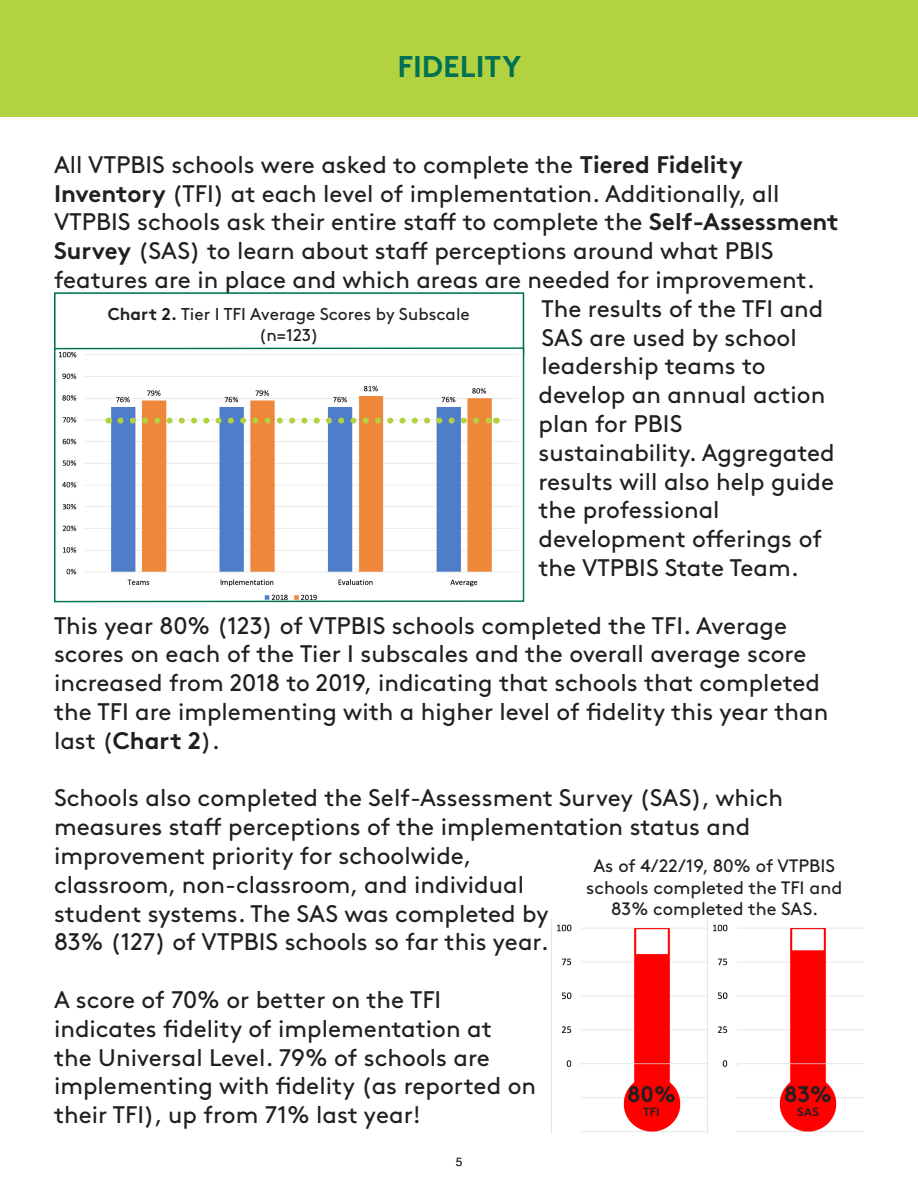
<style>
.page{position:relative;width:918px;height:1188px;background:#fff}
.page>*{position:absolute;margin:0;border:0;box-sizing:border-box;transform-origin:0 0}
.t1{font:700 30px "Brown Pro";color:#007155}
.t2{font:24px/28.8px "Brown Pro";color:#231f20}
.t3{font:700 22.5px "Brown Pro";color:#231f20}
.t4{font:18px/21.6px "Brown Pro";color:#231f20;text-align:center}
.t5{font:17.1px/20.5px "Brown Pro";color:#231f20;text-align:center}
.t6{font:700 12px "Brown Pro";color:#231f20}
.t7{font:12px "Helvetica";color:#000}
.s1{font-weight:700}
</style>
<div class="page">
<div style="left:0;top:0;width:918px;height:117px;background:#b2d23f"></div>
<div style="left:54px;top:292px;width:470px;height:64px;border:2px solid #007155"></div>
<svg style="left:54px;top:347px;width:471px;height:256px"></svg>
<svg style="left:120px;top:418px;width:370px;height:6px"></svg>
<img style="left:551px;top:919px;width:313px;height:215px">
<p class="t1" style="left:398px;top:42px;width:125px">FIDELITY</p>
<p class="t2" style="left:54px;top:148px;width:690px">All VTPBIS schools were asked to complete the <span class="s1">Tiered Fidelity</span></p>
<p class="t2" style="left:54px;top:177px;width:727px"><span class="s1">Inventory</span> (TFI) at each level of implementation. Additionally, all</p>
<p class="t2" style="left:54px;top:206px;width:786px">VTPBIS schools ask their entire staff to complete the <span class="s1">Self-Assessment</span></p>
<p class="t2" style="left:54px;top:234px;width:721px"><span class="s1">Survey</span> (SAS) to learn about staff perceptions around what PBIS</p>
<p class="t2" style="left:54px;top:263px;width:762px">features are in place and which areas are needed for improvement.</p>
<p class="t2" style="left:541px;top:292px;width:283px">The results of the TFI and</p>
<p class="t2" style="left:541px;top:321px;width:257px">SAS are used by school</p>
<p class="t2" style="left:541px;top:350px;width:226px">leadership teams to</p>
<p class="t2" style="left:538px;top:378px;width:288px">develop an annual action</p>
<p class="t2" style="left:538px;top:407px;width:145px">plan for PBIS</p>
<p class="t2" style="left:538px;top:436px;width:298px">sustainability. Aggregated</p>
<p class="t2" style="left:538px;top:465px;width:297px">results will also help guide</p>
<p class="t2" style="left:538px;top:494px;width:183px">the professional</p>
<p class="t2" style="left:538px;top:522px;width:285px">development offerings of</p>
<p class="t2" style="left:538px;top:551px;width:262px">the VTPBIS State Team.</p>
<p class="t5" style="left:108px;top:303px;width:364px"><span class="s1">Chart 2.</span> Tier I TFI Average Scores by Subscale (n=123)</p>
<p class="t2" style="left:54px;top:609px;width:776px">This year 80% (123) of VTPBIS schools completed the TFI. Average scores on each of the Tier I subscales and the overall average score increased from 2018 to 2019, indicating that schools that completed the TFI are implementing with a higher level of fidelity this year than last (<span class="s1">Chart 2</span>).</p>
<p class="t2" style="left:54px;top:782px;width:730px">Schools also completed the Self-Assessment Survey (SAS), which measures staff perceptions of the implementation status and improvement priority for schoolwide,<br>classroom, non-classroom, and individual<br>student systems. The SAS was completed by<br>83% (127) of VTPBIS schools so far this year.</p>
<p class="t2" style="left:54px;top:983px;width:484px">A score of 70% or better on the TFI indicates fidelity of implementation at<br>the Universal Level. 79% of schools are implementing with fidelity (as reported on their TFI), up from 71% last year!</p>
<p class="t4" style="left:586px;top:854px;width:258px">As of 4/22/19, 80% of VTPBIS schools completed the TFI and<br>83% completed the SAS.</p>
<p class="t3" style="left:627px;top:1076px;width:50px">80%</p>
<p class="t6" style="left:643px;top:1103px;width:18px">TFI</p>
<p class="t3" style="left:784px;top:1076px;width:49px">83%</p>
<p class="t6" style="left:797px;top:1103px;width:23px">SAS</p>
<p class="t7" style="left:456px;top:1157px;width:8px">5</p>
</div>
